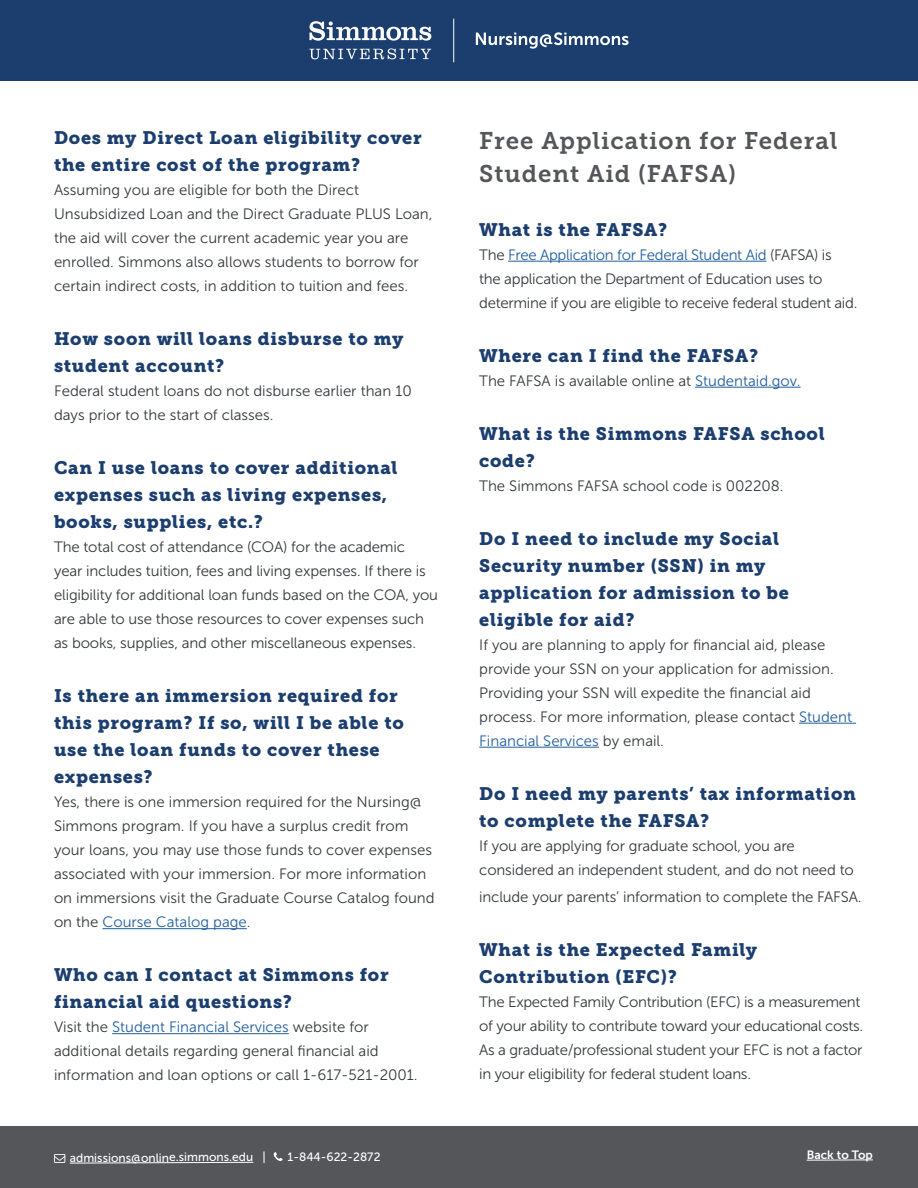
<style>
.page{position:relative;width:918px;height:1188px;background:#fff}
.page>*{position:absolute;margin:0;border:0;box-sizing:border-box;transform-origin:0 0}
.t1{font:24px/33px "Museo Slab 700";letter-spacing:.04em;color:#54565a}
.t2{font:18px/27px "Museo Slab 900";letter-spacing:.04em;color:#1b3e6f}
.t3{font:15px/24px "Museo Sans 300";color:#34383c}
.t4{font:15px/24px "Museo Sans 300";letter-spacing:-.02em;color:#34383c}
.t5{font:12px "Museo Sans 500";letter-spacing:-.005em;color:#fff}
.t6{font:12px "Museo Sans 700";letter-spacing:-.005em;color:#fff}
.s1{color:#215e9e}
</style>
<div class="page">
<div style="left:0;top:1127px;width:918px;height:61px;background:#54565a"></div>
<hr style="left:807px;top:1160px;width:66px;height:1px;background:#fff">
<svg style="left:274px;top:1152px;width:9px;height:9px"></svg>
<svg style="left:54px;top:1154px;width:200px;height:10px"></svg>
<hr style="left:103px;top:928px;width:144px;height:1px;background:#215e9e">
<hr style="left:112px;top:1033px;width:177px;height:1px;background:#215e9e">
<hr style="left:508px;top:261px;width:258px;height:1px;background:#215e9e">
<hr style="left:695px;top:387px;width:106px;height:1px;background:#215e9e">
<hr style="left:799px;top:723px;width:57px;height:1px;background:#215e9e">
<hr style="left:479px;top:747px;width:120px;height:1px;background:#215e9e">
<div style="left:0;top:0;width:918px;height:81px;background:#1b3e6f"></div>
<svg style="left:476px;top:32px;width:153px;height:17px"></svg>
<svg style="left:309px;top:48px;width:122px;height:11px"></svg>
<svg style="left:309px;top:21px;width:122px;height:20px"></svg>
<hr style="left:453px;top:19px;width:1px;height:43px;background:#fff">
<p class="t2" style="left:54px;top:125px;width:369px">Does my Direct Loan eligibility cover the entire cost of the program?</p>
<p class="t3" style="left:54px;top:178px;width:380px">Assuming you are eligible for both the Direct Unsubsidized Loan and the Direct Graduate PLUS Loan, the aid will cover the current academic year you are enrolled. Simmons also allows students to borrow for certain indirect costs, in addition to tuition and fees.</p>
<p class="t2" style="left:54px;top:326px;width:351px">How soon will loans disburse to my student account?</p>
<p class="t3" style="left:54px;top:379px;width:359px">Federal student loans do not disburse earlier than 10 days prior to the start of classes.</p>
<p class="t2" style="left:54px;top:455px;width:345px">Can I use loans to cover additional expenses such as living expenses, books, supplies, etc.?</p>
<p class="t3" style="left:54px;top:535px;width:386px">The total cost of attendance (COA) for the academic<br>year includes tuition, fees and living expenses. If there is eligibility for additional loan funds based on the COA, you are able to use those resources to cover expenses such as books, supplies, and other miscellaneous expenses.</p>
<p class="t2" style="left:54px;top:683px;width:351px">Is there an immersion required for this program? If so, will I be able to use the loan funds to cover these expenses?</p>
<p class="t3" style="left:54px;top:790px;width:382px">Yes, there is one immersion required for the Nursing@ Simmons program. If you have a surplus credit from your loans, you may use those funds to cover expenses associated with your immersion. For more information on immersions visit the Graduate Course Catalog found on the <span class="s1">Course Catalog page</span>.</p>
<p class="t2" style="left:54px;top:962px;width:336px">Who can I contact at Simmons for financial aid questions?</p>
<p class="t3" style="left:54px;top:1015px;width:365px">Visit the <span class="s1">Student Financial Services</span> website for additional details regarding general financial aid information and loan options or call 1-617-521-2001.</p>
<h1 class="t1" style="left:479px;top:124px;width:360px">Free Application for Federal<br>Student Aid (FAFSA)</h1>
<p class="t2" style="left:479px;top:216px;width:190px">What is the FAFSA?</p>
<p class="t4" style="left:479px;top:243px;width:380px">The <span class="s1">Free Application for Federal Student Aid</span> (FAFSA) is<br>the application the Department of Education uses to determine if you are eligible to receive federal student aid.</p>
<p class="t2" style="left:479px;top:342px;width:280px">Where can I find the FAFSA?</p>
<p class="t3" style="left:479px;top:369px;width:323px">The FAFSA is available online at <span class="s1">Studentaid.gov.</span></p>
<p class="t2" style="left:479px;top:420px;width:347px">What is the Simmons FAFSA school code?</p>
<p class="t3" style="left:479px;top:474px;width:306px">The Simmons FAFSA school code is 002208.</p>
<p class="t2" style="left:479px;top:525px;width:311px">Do I need to include my Social<br>Security number (SSN) in my application for admission to be eligible for aid?</p>
<p class="t3" style="left:479px;top:633px;width:374px">If you are planning to apply for financial aid, please provide your SSN on your application for admission.<br>Providing your SSN will expedite the financial aid process. For more information, please contact <span class="s1">Student Financial Services</span> by email.</p>
<p class="t2" style="left:479px;top:780px;width:378px">Do I need my parents’ tax information to complete the FAFSA?</p>
<p class="t3" style="left:479px;top:834px;width:376px">If you are applying for graduate school, you are considered an independent student, and do not need to</p>
<p class="t3" style="left:479px;top:885px;width:384px">include your parents’ information to complete the FAFSA.</p>
<p class="t2" style="left:479px;top:936px;width:279px">What is the Expected Family<br>Contribution (EFC)?</p>
<p class="t4" style="left:479px;top:990px;width:386px">The Expected Family Contribution (EFC) is a measurement of your ability to contribute toward your educational costs.<br>As a graduate/professional student your EFC is not a factor in your eligibility for federal student loans.</p>
<p class="t5" style="left:70px;top:1151px;width:198px">admissions@online.simmons.edu |</p>
<p class="t5" style="left:288px;top:1150px;width:95px">1-844-622-2872</p>
<p class="t6" style="left:807px;top:1148px;width:68px">Back to Top</p>
</div>
